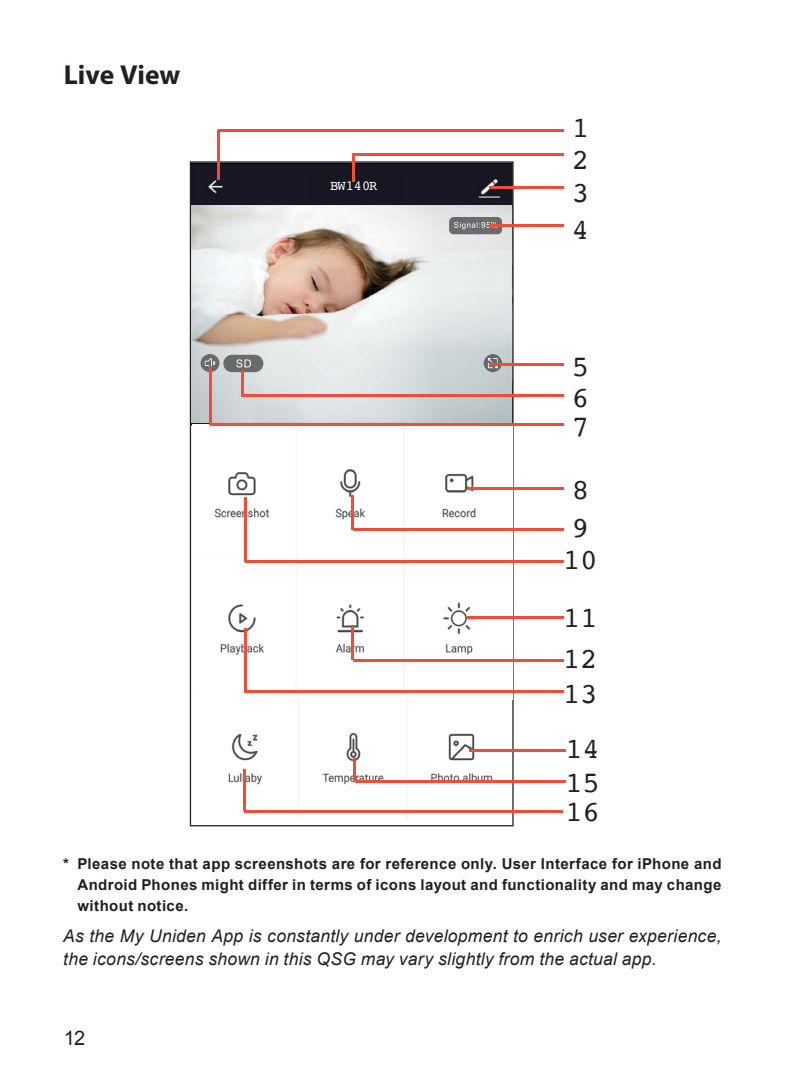
<style>
.page{position:relative;width:787px;height:1092px;background:#fff}
.page>*{position:absolute;margin:0;border:0;box-sizing:border-box;transform-origin:0 0}
.t1{font:29.25px/30px "Courier";color:#231f20}
.Heading_2{font:700 27.5px "Myriad Pro";color:#231f20}
.t2{font:20px "Arial";color:#231f20}
.Body{font:italic 17.5px/22.5px "Arial";letter-spacing:.015em;color:#231f20}
.warranty_body{font:700 15px/21.2px "Arial";letter-spacing:.025em;color:#231f20;text-align:justify}
.t3{font:14px "Courier";color:#fff}
</style>
<div class="page">
<svg style="left:190px;top:161px;width:323px;height:665px;background:#43424b"></svg>
<img style="left:192px;top:424px;width:321px;height:275px">
<img style="left:193px;top:692px;width:318px;height:127px">
<hr style="left:466px;top:487px;width:97px;height:3px;background:#ef4d37">
<hr style="left:466px;top:616px;width:97px;height:2px;background:#ef4d37">
<hr style="left:244px;top:560px;width:319px;height:3px;background:#ef4d37">
<hr style="left:244px;top:497px;width:2px;height:64px;background:#ef4d37">
<hr style="left:352px;top:528px;width:211px;height:3px;background:#ef4d37">
<hr style="left:351px;top:495px;width:3px;height:34px;background:#ef4d37">
<hr style="left:244px;top:690px;width:319px;height:3px;background:#ef4d37">
<hr style="left:244px;top:628px;width:2px;height:64px;background:#ef4d37">
<hr style="left:352px;top:658px;width:211px;height:3px;background:#ef4d37">
<hr style="left:351px;top:625px;width:3px;height:35px;background:#ef4d37">
<hr style="left:244px;top:809px;width:319px;height:3px;background:#ef4d37">
<hr style="left:244px;top:769px;width:2px;height:42px;background:#ef4d37">
<hr style="left:468px;top:749px;width:97px;height:2px;background:#ef4d37">
<hr style="left:354px;top:779px;width:211px;height:3px;background:#ef4d37">
<hr style="left:353px;top:758px;width:3px;height:23px;background:#ef4d37">
<img style="left:191px;top:205px;width:321px;height:217px">
<img style="left:200px;top:354px;width:19px;height:18px;border-radius:9px">
<svg style="left:205px;top:358px;width:10px;height:10px"></svg>
<img style="left:223px;top:355px;width:40px;height:17px;border-radius:9px">
<svg style="left:236px;top:359px;width:15px;height:8px"></svg>
<img style="left:449px;top:217px;width:53px;height:17px">
<svg style="left:454px;top:222px;width:43px;height:7px"></svg>
<img style="left:483px;top:354px;width:19px;height:18px;border-radius:9px">
<svg style="left:488px;top:358px;width:9px;height:10px"></svg>
<hr style="left:489px;top:186px;width:74px;height:3px;background:#ef4d37">
<hr style="left:489px;top:224px;width:74px;height:2px;background:#ef4d37">
<hr style="left:218px;top:129px;width:345px;height:3px;background:#ef4d37">
<hr style="left:217px;top:130px;width:2px;height:50px;background:#ef4d37">
<hr style="left:352px;top:153px;width:211px;height:3px;background:#ef4d37">
<hr style="left:352px;top:154px;width:2px;height:28px;background:#ef4d37">
<hr style="left:489px;top:363px;width:74px;height:3px;background:#ef4d37">
<hr style="left:210px;top:423px;width:353px;height:2px;background:#ef4d37">
<hr style="left:209px;top:366px;width:3px;height:58px;background:#ef4d37">
<hr style="left:241px;top:394px;width:322px;height:3px;background:#ef4d37">
<hr style="left:241px;top:370px;width:2px;height:27px;background:#ef4d37">
<p class="Heading_2" style="left:64px;top:57px;width:118px">Live View</p>
<p class="t3" style="left:330px;top:175px;width:49px">BW140R</p>
<h1 class="t1" style="left:572px;top:111px;width:19px;line-height:32px">1<br>2</h1>
<h1 class="t1" style="left:572px;top:177px;width:19px">3</h1>
<h1 class="t1" style="left:572px;top:213px;width:19px">4</h1>
<h1 class="t1" style="left:572px;top:351px;width:19px;text-align:justify">5<br>6<br>7</h1>
<h1 class="t1" style="left:572px;top:474px;width:19px">8</h1>
<h1 class="t1" style="left:572px;top:512px;width:19px">9</h1>
<h1 class="t1" style="left:562px;top:544px;width:37px">10</h1>
<h1 class="t1" style="left:562px;top:602px;width:37px">11</h1>
<h1 class="t1" style="left:562px;top:642px;width:37px">12</h1>
<h1 class="t1" style="left:562px;top:678px;width:37px">13</h1>
<h1 class="t1" style="left:565px;top:733px;width:37px">14</h1>
<h1 class="t1" style="left:565px;top:767px;width:37px">15</h1>
<h1 class="t1" style="left:565px;top:795px;width:37px">16</h1>
<p class="warranty_body" style="left:77px;top:853px;width:645px;text-indent:-14px">* Please note that app screenshots are for reference only. User Interface for iPhone and Android Phones might differ in terms of icons layout and functionality and may change without notice.</p>
<p class="Body" style="left:63px;top:925px;width:659px">As the My Uniden App is constantly under development to enrich user experience, the icons/screens shown in this QSG may vary slightly from the actual app.</p>
<h3 class="t2" style="left:64px;top:1024px;width:23px">12</h3>
</div>
